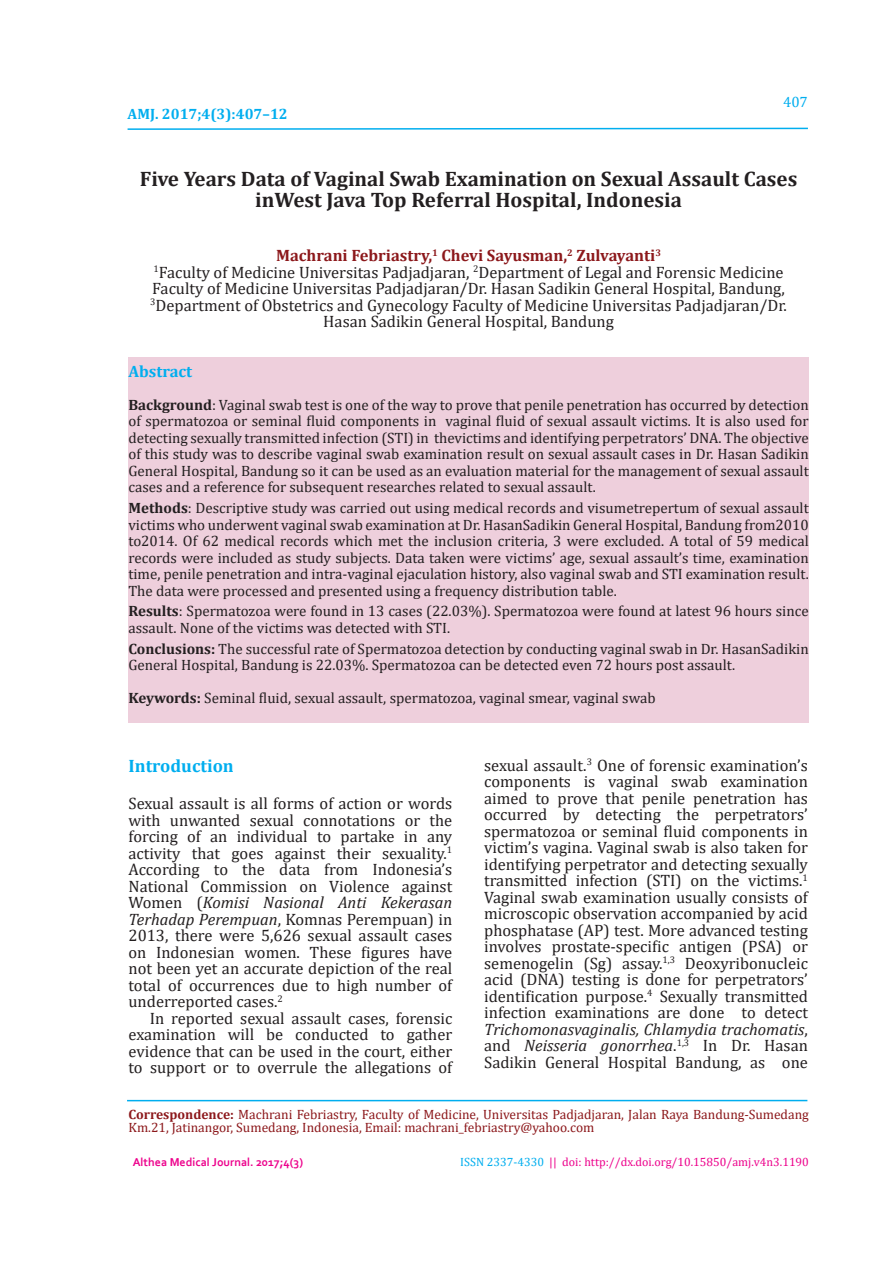
<style>
.page{position:relative;width:893px;height:1263px;background:#fff}
.page>*{position:absolute;margin:0;border:0;box-sizing:border-box;transform-origin:0 0}
.t1{font:700 21px/21px "Cambria";color:#231f20;text-align:center}
.t2{font:700 18px "Cambria";color:#00aeef}
.t3{font:16.5px/16.5px "Cambria";color:#231f20;text-align:justify}
.t4{font:700 16.5px "Cambria";color:#00aeef}
.t5{font:15px/16.5px "Cambria";color:#231f20;text-align:justify}
.t6{font:700 15px "Cambria";color:#00aeef}
.t7{font:15px "Cambria";color:#00aeef}
.t8{font:13.5px/13.5px "Cambria";color:#8c181b}
.t9{font:12px "Cambria";color:#ed028c}
.t10{font:700 12px "Corbel";color:#ed028c}
.s1{font-weight:700;color:#8c181b}
.s2{font-weight:700}
.s3{font-style:italic}
.s4{color:#00aeef}
</style>
<div class="page">
<svg style="left:127px;top:127px;width:681px;height:3px"></svg>
<div style="left:128px;top:357px;width:681px;height:366px;background:#eecfdc"></div>
<hr style="left:127px;top:1100px;width:680px;height:1px;background:#00aeef">
<p class="t6" style="left:128px;top:103px;width:162px">AMJ. 2017;4(3):407–12</p>
<p class="t7" style="left:783px;top:93px;width:26px">407</p>
<p class="t1" style="left:140px;top:168px;width:659px">Five Years Data of Vaginal Swab Examination on Sexual Assault Cases inWest Java Top Referral Hospital, Indonesia</p>
<p class="t3" style="left:150px;top:247px;width:638px;text-align:center"><span class="s1">Machrani Febriastry,</span><sup>1</sup> <span class="s1">Chevi Sayusman,</span><sup>2</sup> <span class="s1">Zulvayanti</span><sup>3<br></sup><sup>1</sup>Faculty of Medicine Universitas Padjadjaran, <sup>2</sup>Department of Legal and Forensic Medicine Faculty of Medicine Universitas Padjadjaran/Dr. Hasan Sadikin General Hospital, Bandung, <sup>3</sup>Department of Obstetrics and Gynecology Faculty of Medicine Universitas Padjadjaran/Dr.<br>Hasan Sadikin General Hospital, Bandung</p>
<p class="t4" style="left:128px;top:360px;width:65px">Abstract</p>
<p class="t5" style="left:128px;top:396px;width:682px"><span class="s2">Background</span>: Vaginal swab test is one of the way to prove that penile penetration has occurred by detection of spermatozoa or seminal fluid components in vaginal fluid of sexual assault victims. It is also used for detecting sexually transmitted infection (STI) in thevictims and identifying perpetrators’ DNA. The objective of this study was to describe vaginal swab examination result on sexual assault cases in Dr. Hasan Sadikin General Hospital, Bandung so it can be used as an evaluation material for the management of sexual assault cases and a reference for subsequent researches related to sexual assault.</p>
<p class="t5" style="left:128px;top:500px;width:682px"><span class="s2">Methods</span>: Descriptive study was carried out using medical records and visumetrepertum of sexual assault victims who underwent vaginal swab examination at Dr. HasanSadikin General Hospital, Bandung from2010 to2014. Of 62 medical records which met the inclusion criteria, 3 were excluded. A total of 59 medical records were included as study subjects. Data taken were victims’ age, sexual assault’s time, examination time, penile penetration and intra-vaginal ejaculation history, also vaginal swab and STI examination result.<br>The data were processed and presented using a frequency distribution table.</p>
<p class="t5" style="left:128px;top:603px;width:682px"><span class="s2">Results</span>: Spermatozoa were found in 13 cases (22.03%). Spermatozoa were found at latest 96 hours since assault. None of the victims was detected with STI.</p>
<p class="t5" style="left:128px;top:640px;width:682px"><span class="s2">Conclusions:</span> The successful rate of Spermatozoa detection by conducting vaginal swab in Dr. HasanSadikin<br>General Hospital, Bandung is 22.03%. Spermatozoa can be detected even 72 hours post assault.</p>
<p class="t5" style="left:128px;top:690px;width:529px"><span class="s2">Keywords:</span> Seminal fluid, sexual assault, spermatozoa, vaginal smear, vaginal swab</p>
<p class="t2" style="left:129px;top:753px;width:107px">Introduction</p>
<p class="t3" style="left:129px;top:795px;width:325px">Sexual assault is all forms of action or words with unwanted sexual connotations or the forcing of an individual to partake in any activity that goes against their sexuality.<sup>1<br></sup>According to the data from Indonesia’s National Commission on Violence against Women (<span class="s3">Komisi Nasional Anti Kekerasan Terhadap Perempuan</span>, Komnas Perempuan) in 2013, there were 5,626 sexual assault cases on Indonesian women. These figures have not been yet an accurate depiction of the real total of occurrences due to high number of underreported cases.<sup>2</sup></p>
<p class="t3" style="left:129px;top:1010px;width:325px;text-indent:21px">In reported sexual assault cases, forensic examination will be conducted to gather evidence that can be used in the court, either to support or to overrule the allegations of</p>
<p class="t3" style="left:484px;top:757px;width:325px">sexual assault.<sup>3</sup> One of forensic examination’s components is vaginal swab examination aimed to prove that penile penetration has occurred by detecting the perpetrators’ spermatozoa or seminal fluid components in victim’s vagina. Vaginal swab is also taken for identifying perpetrator and detecting sexually transmitted infection (STI) on the victims.<sup>1<br></sup>Vaginal swab examination usually consists of microscopic observation accompanied by acid phosphatase (AP) test. More advanced testing involves prostate-specific antigen (PSA) or semenogelin (Sg) assay.<sup>1,3</sup> Deoxyribonucleic acid (DNA) testing is done for perpetrators’ identification purpose.<sup>4</sup> Sexually transmitted infection examinations are done to detect <span class="s3">Trichomonasvaginalis, Chlamydia trachomatis</span>, and <span class="s3">Neisseria gonorrhea</span>.<sup>1,3</sup> In Dr. Hasan Sadikin General Hospital Bandung, as one</p>
<p class="t8" style="left:129px;top:1107px;width:682px"><span class="s2">Correspondence:</span> Machrani Febriastry, Faculty of Medicine, Universitas Padjadjaran, Jalan Raya Bandung-Sumedang<br>Km.21, Jatinangor, Sumedang, Indonesia, Email: machrani_febriastry@yahoo.com</p>
<p class="t10" style="left:133px;top:1155px;width:172px">Althea Medical Journal. 2017;4(3)</p>
<p class="t9" style="left:460px;top:1155px;width:350px"><span class="s4">ISSN 2337-4330</span> || doi: http://dx.doi.org/10.15850/amj.v4n3.1190</p>
</div>
